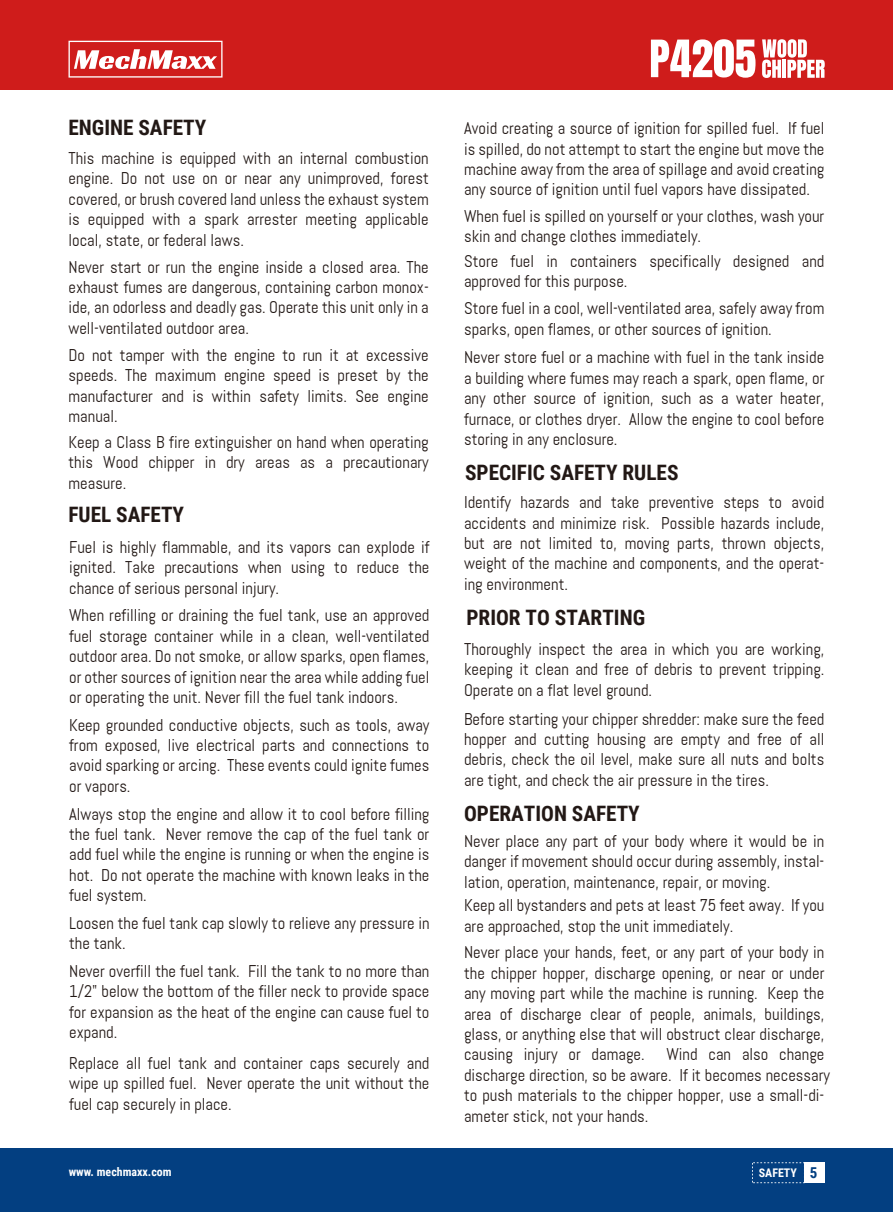
<style>
.page{position:relative;width:893px;height:1212px;background:#fff}
.page>*{position:absolute;margin:0;border:0;box-sizing:border-box;transform-origin:0 0}
.t1{font:700 21.3px "Roboto Condensed";color:#221815}
.t2{font:16.95px/20.4px "Abel";color:#221815;text-align:justify}
.t3{font:700 11.85px "Roboto Condensed";color:#fff}
.s1{font-size:15px;color:#033f81}
</style>
<div class="page">
<div style="left:0;top:1148px;width:893px;height:64px;background:#033f81"></div>
<div style="left:804px;top:1162px;width:20px;height:21px;background:#fff"></div>
<svg style="left:752px;top:1162px;width:52px;height:21px"></svg>
<div style="left:0;top:0;width:893px;height:89px;background:#cf1c1b"></div>
<svg style="left:69px;top:41px;width:154px;height:37px"></svg>
<svg style="left:762px;top:39px;width:63px;height:39px"></svg>
<svg style="left:651px;top:39px;width:104px;height:39px"></svg>
<p class="t1" style="left:69px;top:112px;width:139px">ENGINE SAFETY</p>
<p class="t2" style="left:69px;top:148px;width:362px">This machine is equipped with an internal combustion engine. Do not use on or near any unimproved, forest covered, or brush covered land unless the exhaust system is equipped with a spark arrester meeting applicable local, state, or federal laws.</p>
<p class="t2" style="left:69px;top:257px;width:362px">Never start or run the engine inside a closed area. The exhaust fumes are dangerous, containing carbon monox&shy;ide, an odorless and deadly gas. Operate this unit only in a well-ventilated outdoor area.</p>
<p class="t2" style="left:69px;top:345px;width:362px">Do not tamper with the engine to run it at excessive speeds. The maximum engine speed is preset by the manufacturer and is within safety limits. See engine manual.</p>
<p class="t2" style="left:69px;top:432px;width:362px">Keep a Class B fire extinguisher on hand when operating this Wood chipper in dry areas as a precautionary measure.</p>
<p class="t1" style="left:69px;top:499px;width:117px">FUEL SAFETY</p>
<p class="t2" style="left:69px;top:537px;width:362px">Fuel is highly flammable, and its vapors can explode if ignited. Take precautions when using to reduce the chance of serious personal injury.</p>
<p class="t2" style="left:69px;top:605px;width:362px">When refilling or draining the fuel tank, use an approved fuel storage container while in a clean, well-ventilated outdoor area. Do not smoke, or allow sparks, open flames, or other sources of ignition near the area while adding fuel or operating the unit. Never fill the fuel tank indoors.</p>
<p class="t2" style="left:69px;top:714px;width:362px">Keep grounded conductive objects, such as tools, away from exposed, live electrical parts and connections to avoid sparking or arcing. These events could ignite fumes or vapors.</p>
<p class="t2" style="left:69px;top:803px;width:362px">Always stop the engine and allow it to cool before filling the fuel tank. Never remove the cap of the fuel tank or add fuel while the engine is running or when the engine is hot. Do not operate the machine with known leaks in the fuel system.</p>
<p class="t2" style="left:69px;top:913px;width:362px">Loosen the fuel tank cap slowly to relieve any pressure in the tank.</p>
<p class="t2" style="left:69px;top:961px;width:362px">Never overfill the fuel tank. Fill the tank to no more than 1/2" below the bottom of the filler neck to provide space for expansion as the heat of the engine can cause fuel to expand.</p>
<p class="t2" style="left:69px;top:1052px;width:362px">Replace all fuel tank and container caps securely and wipe up spilled fuel. Never operate the unit without the fuel cap securely in place.</p>
<p class="t2" style="left:464px;top:118px;width:362px">Avoid creating a source of ignition for spilled fuel. If fuel is spilled, do not attempt to start the engine but move the machine away from the area of spillage and avoid creating any source of ignition until fuel vapors have dissipated.</p>
<p class="t2" style="left:464px;top:206px;width:362px">When fuel is spilled on yourself or your clothes, wash your skin and change clothes immediately.</p>
<p class="t2" style="left:464px;top:251px;width:362px">Store fuel in containers specifically designed and approved for this purpose.</p>
<p class="t2" style="left:464px;top:298px;width:362px">Store fuel in a cool, well-ventilated area, safely away from sparks, open flames, or other sources of ignition.</p>
<p class="t2" style="left:464px;top:347px;width:362px">Never store fuel or a machine with fuel in the tank inside a building where fumes may reach a spark, open flame, or any other source of ignition, such as a water heater, furnace, or clothes dryer. Allow the engine to cool before storing in any enclosure.</p>
<p class="t1" style="left:465px;top:457px;width:215px">SPECIFIC SAFETY RULES</p>
<p class="t2" style="left:464px;top:492px;width:362px">Identify hazards and take preventive steps to avoid accidents and minimize risk. Possible hazards include, but are not limited to, moving parts, thrown objects, weight of the machine and components, and the operat&shy;ing environment.</p>
<p class="t1" style="left:466px;top:603px;width:180px">PRIOR TO STARTING</p>
<p class="t2" style="left:464px;top:639px;width:362px">Thoroughly inspect the area in which you are working, keeping it clean and free of debris to prevent tripping.<br>Operate on a flat level ground.</p>
<p class="t2" style="left:464px;top:708px;width:362px">Before starting your chipper shredder: make sure the feed hopper and cutting housing are empty and free of all debris, check the oil level, make sure all nuts and bolts are tight, and check the air pressure in the tires.</p>
<p class="t1" style="left:464px;top:798px;width:177px">OPERATION SAFETY</p>
<p class="t2" style="left:464px;top:831px;width:362px">Never place any part of your body where it would be in danger if movement should occur during assembly, instal&shy;lation, operation, maintenance, repair, or moving.</p>
<p class="t2" style="left:464px;top:895px;width:362px">Keep all bystanders and pets at least 75 feet away. If you are approached, stop the unit immediately.</p>
<p class="t2" style="left:464px;top:942px;width:362px">Never place your hands, feet, or any part of your body in the chipper hopper, discharge opening, or near or under any moving part while the machine is running. Keep the area of discharge clear of people, animals, buildings, glass, or anything else that will obstruct clear discharge, causing injury or damage.</p>
<p class="t2" style="left:464px;top:1044px;width:367px;text-align:left;text-indent:202px">Wind can also change discharge direction, so be aware. If it becomes necessary to push materials to the chipper hopper, use a small-di&shy;ameter stick, not your hands.</p>
<p class="t3" style="left:69px;top:1163px;width:104px">www. mechmaxx.com</p>
<p class="t3" style="left:759px;top:1164px;width:60px">SAFETY <span class="s1">5</span></p>
</div>
